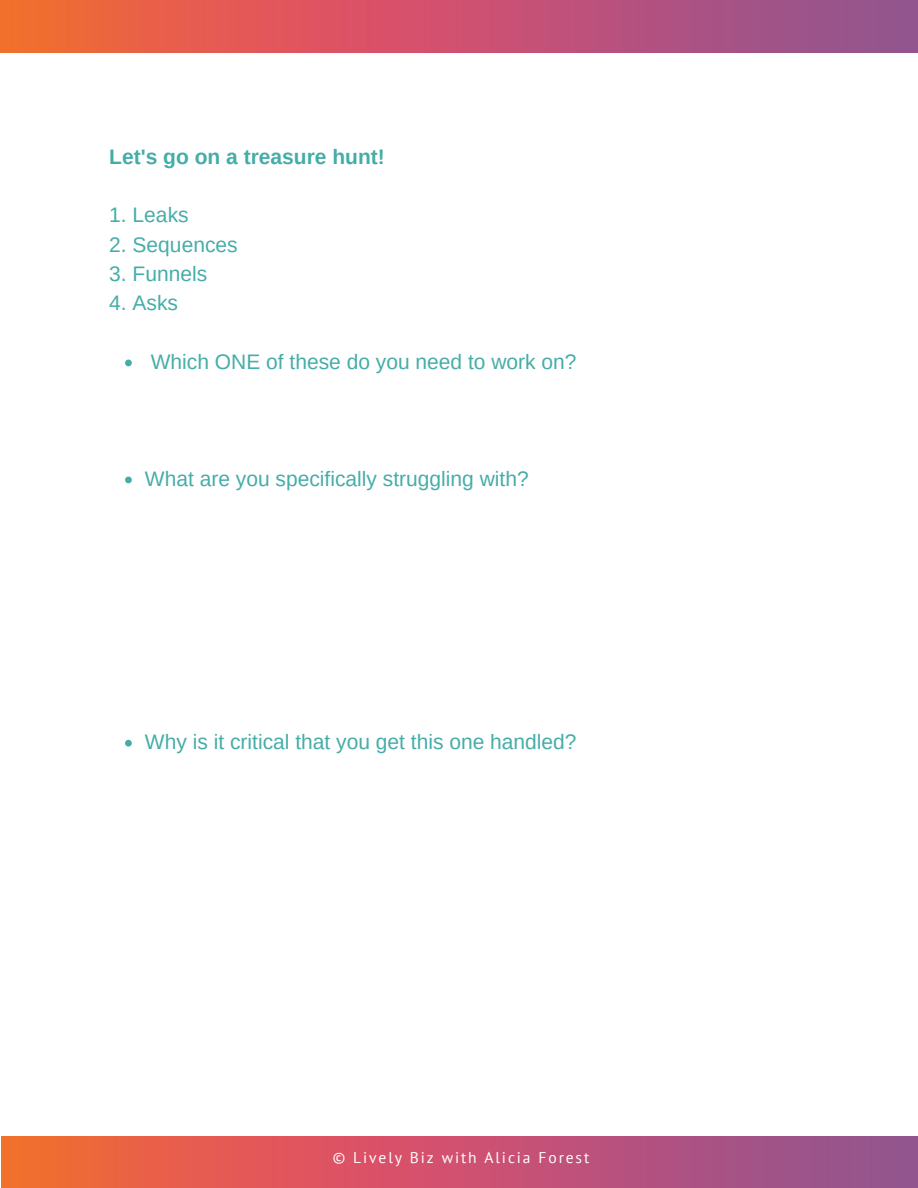
<style>
.page{position:relative;width:918px;height:1188px;background:#fff}
.page>*{position:absolute;margin:0;border:0;box-sizing:border-box;transform-origin:0 0}
.t1{font:21px "Arimo";color:#45ada8}
.t2{font:700 21px "Arimo";color:#45ada8}
.t3{font:15.6px "PT Sans";letter-spacing:.12em;color:#fff}
</style>
<div class="page">
<img style="left:1px;top:1136px;width:917px;height:52px">
<img style="left:0;top:0;width:918px;height:53px">
<svg style="left:125px;top:360px;width:7px;height:6px"></svg>
<svg style="left:125px;top:477px;width:7px;height:6px"></svg>
<svg style="left:125px;top:740px;width:7px;height:7px"></svg>
<p class="t2" style="left:109px;top:145px;width:277px">Let's go on a treasure hunt!</p>
<p class="t1" style="left:109px;top:203px;width:81px">1. Leaks</p>
<p class="t1" style="left:109px;top:233px;width:130px">2. Sequences</p>
<p class="t1" style="left:109px;top:262px;width:100px">3. Funnels</p>
<p class="t1" style="left:109px;top:291px;width:70px">4. Asks</p>
<p class="t1" style="left:151px;top:350px;width:427px">Which ONE of these do you need to work on?</p>
<p class="t1" style="left:145px;top:467px;width:385px">What are you specifically struggling with?</p>
<p class="t1" style="left:145px;top:730px;width:433px">Why is it critical that you get this one handled?</p>
<p class="t3" style="left:333px;top:1147px;width:258px">© Lively Biz with Alicia Forest</p>
</div>
